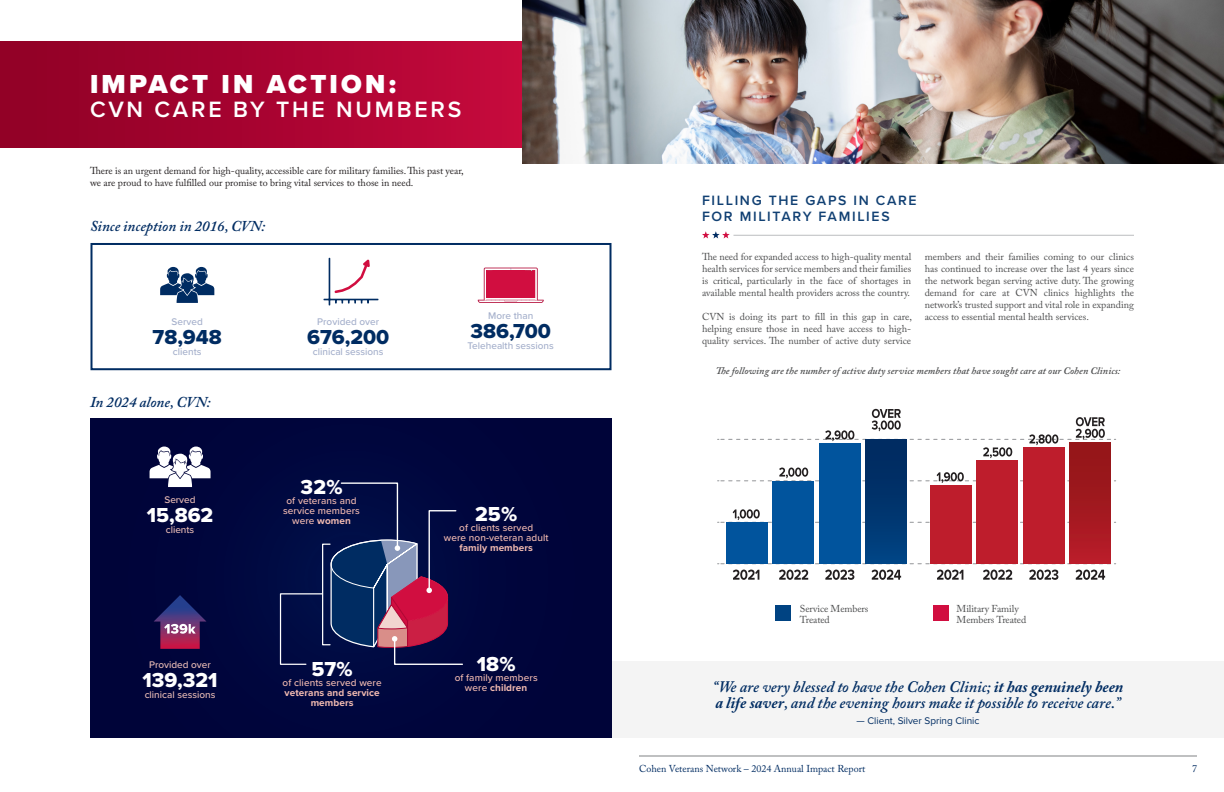
<style>
.page{position:relative;width:1224px;height:792px;background:#fff}
.page>*{position:absolute;margin:0;border:0;box-sizing:border-box;transform-origin:0 0}
.t1{font:900 27px "Proxima Nova";letter-spacing:.12em;color:#fff}
.t2{font:600 23px "Proxima Nova";letter-spacing:.12em;color:#fff}
.t3{font:21px "Proxima Nova Extrabld";color:#fff}
.t4{font:21px "Proxima Nova Extrabld";color:#002c62}
.t5{font:italic 600 16px/16px "Adobe Caslon Pro";color:#002c62}
.t6{font:italic 600 15px "Adobe Caslon Pro";color:#002c62}
.t7{font:600 14px/16px "Proxima Nova";letter-spacing:.12em;color:#114073}
.t8{font:10px/12px "Adobe Caslon Pro";color:#4b4c4d;text-align:justify}
.t9{font:10px/12px "Adobe Caslon Pro";color:#231f20}
.t10{font:500 10px/10px "Proxima Nova";letter-spacing:.01em;color:#f3bbb1;text-align:center}
.t11{font:italic 600 10px "Adobe Caslon Pro";letter-spacing:.01em;color:#4b4c4d}
.t12{font:500 10px "Proxima Nova";color:#a4afcb}
.t13{font:10px "Adobe Caslon Pro";color:#002c62}
.t14{font:700 10px/10px "Proxima Nova";letter-spacing:.01em;color:#f3bbb1;text-align:center}
.t15{font:500 10px "Proxima Nova";color:#e9bcb5}
.t16{font:10px "Proxima Nova";color:#002c62}
.s1{font-weight:700}
.s2{font-weight:500}
</style>
<div class="page">
<div style="left:90px;top:418px;width:522px;height:320px;background:#00053b"></div>
<div style="left:90px;top:243px;width:522px;height:127px;border:2px solid #002c62"></div>
<svg style="left:0;top:42px;width:522px;height:105px;background:#a90430"></svg>
<img style="left:522px;top:0;width:702px;height:163px">
<div style="left:612px;top:662px;width:612px;height:76px;background:#f4f4f4"></div>
<hr style="left:639px;top:756px;width:558px;height:1px;background:#808285">
<div style="left:726px;top:522px;width:41px;height:42px;background:#01549d"></div>
<div style="left:772px;top:481px;width:42px;height:83px;background:#01549d"></div>
<div style="left:819px;top:443px;width:41px;height:121px;background:#01549d"></div>
<div style="left:930px;top:485px;width:41px;height:79px;background:#be1d2c"></div>
<div style="left:976px;top:460px;width:42px;height:104px;background:#be1d2c"></div>
<div style="left:1023px;top:448px;width:41px;height:116px;background:#be1d2c"></div>
<svg style="left:718px;top:509px;width:398px;height:14px"></svg>
<svg style="left:865px;top:458px;width:42px;height:106px;background:#003872"></svg>
<svg style="left:718px;top:468px;width:398px;height:15px"></svg>
<svg style="left:1069px;top:458px;width:42px;height:106px;background:#a51920"></svg>
<svg style="left:718px;top:564px;width:398px;height:16px"></svg>
<svg style="left:718px;top:409px;width:398px;height:49px"></svg>
<hr style="left:734px;top:235px;width:400px;height:1px;background:#bcbdc0">
<svg style="left:702px;top:231px;width:28px;height:7px"></svg>
<div style="left:775px;top:605px;width:16px;height:16px;background:#004382"></div>
<div style="left:933px;top:605px;width:16px;height:16px;background:#d10e40"></div>
<svg style="left:330px;top:482px;width:133px;height:183px"></svg>
<div style="left:322px;top:544px;width:9px;height:101px;border:1px solid #fff"></div>
<svg style="left:279px;top:593px;width:45px;height:72px"></svg>
<svg style="left:478px;top:268px;width:66px;height:35px"></svg>
<svg style="left:323px;top:257px;width:56px;height:49px"></svg>
<svg style="left:154px;top:595px;width:52px;height:54px"></svg>
<svg style="left:160px;top:267px;width:54px;height:36px"></svg>
<svg style="left:150px;top:447px;width:61px;height:40px"></svg>
<p class="t1" style="left:90px;top:64px;width:307px">IMPACT IN ACTION:</p>
<p class="t2" style="left:90px;top:92px;width:373px">CVN CARE BY THE NUMBERS</p>
<p class="t9" style="left:90px;top:164px;width:375px">There is an urgent demand for high-quality, accessible care for military families. This past year, we are proud to have fulfilled our promise to bring vital services to those in need.</p>
<p class="t6" style="left:90px;top:217px;width:177px">Since inception in 2016, CVN:</p>
<p class="t12" style="left:172px;top:314px;width:33px">Served</p>
<p class="t4" style="left:153px;top:321px;width:71px">78,948</p>
<p class="t12" style="left:173px;top:344px;width:30px">clients</p>
<p class="t6" style="left:90px;top:393px;width:122px">In 2024 alone, CVN:</p>
<p class="t15" style="left:164px;top:492px;width:33px">Served</p>
<p class="t3" style="left:147px;top:499px;width:68px">15,862</p>
<p class="t15" style="left:166px;top:522px;width:30px">clients</p>
<p class="t12" style="left:317px;top:314px;width:63px">Provided over</p>
<p class="t4" style="left:307px;top:321px;width:84px">676,200</p>
<p class="t12" style="left:313px;top:344px;width:72px">clinical sessions</p>
<p class="t12" style="left:488px;top:309px;width:47px">More than</p>
<p class="t4" style="left:470px;top:316px;width:82px">386,700</p>
<p class="t12" style="left:468px;top:339px;width:88px">Telehealth sessions</p>
<p class="t3" style="left:301px;top:471px;width:43px">32%</p>
<p class="t10" style="left:283px;top:495px;width:78px">of veterans and service members were <span class="s1">women</span></p>
<p class="t3" style="left:475px;top:498px;width:44px">25%</p>
<p class="t10" style="left:444px;top:522px;width:106px">of clients served<br>were non-veteran adult <span class="s1">family members</span></p>
<p class="t15" style="left:149px;top:658px;width:63px">Provided over</p>
<p class="t3" style="left:143px;top:665px;width:77px">139,321</p>
<p class="t15" style="left:145px;top:688px;width:72px">clinical sessions</p>
<p class="t3" style="left:311px;top:654px;width:43px">57%</p>
<p class="t14" style="left:283px;top:678px;width:101px"><span class="s2">of clients served were </span>veterans and service members</p>
<p class="t3" style="left:477px;top:649px;width:40px">18%</p>
<p class="t10" style="left:455px;top:673px;width:84px">of family members were <span class="s1">children</span></p>
<p class="t7" style="left:702px;top:192px;width:216px">FILLING THE GAPS IN CARE<br>FOR MILITARY FAMILIES</p>
<p class="t8" style="left:702px;top:251px;width:211px">The need for expanded access to high-quality mental health services for service members and their families is critical, particularly in the face of shortages in available mental health providers across the country.</p>
<p class="t8" style="left:702px;top:311px;width:211px">CVN is doing its part to fill in this gap in care, helping ensure those in need have access to high&shy;quality services. The number of active duty service</p>
<p class="t8" style="left:925px;top:251px;width:211px">members and their families coming to our clinics has continued to increase over the last 4 years since the network began serving active duty. The growing demand for care at CVN clinics highlights the network’s trusted support and vital role in expanding access to essential mental health services.</p>
<p class="t11" style="left:716px;top:365px;width:406px">The following are the number of active duty service members that have sought care at our Cohen Clinics:</p>
<p class="t8" style="left:800px;top:603px;width:70px;line-height:11px">Service Members<br>Treated</p>
<p class="t8" style="left:957px;top:603px;width:71px;line-height:11px">Military Family<br>Members Treated</p>
<p class="t5" style="left:713px;top:678px;width:412px">“We are very blessed to have the Cohen Clinic; <span class="s1">it has genuinely been a life saver</span>, and the evening hours make it possible to receive care.”</p>
<p class="t16" style="left:857px;top:713px;width:124px">— Client, Silver Spring Clinic</p>
<p class="t13" style="left:639px;top:763px;width:228px">Cohen Veterans Network – 2024 Annual Impact Report</p>
<p class="t13" style="left:1192px;top:763px;width:6px">7</p>
</div>
